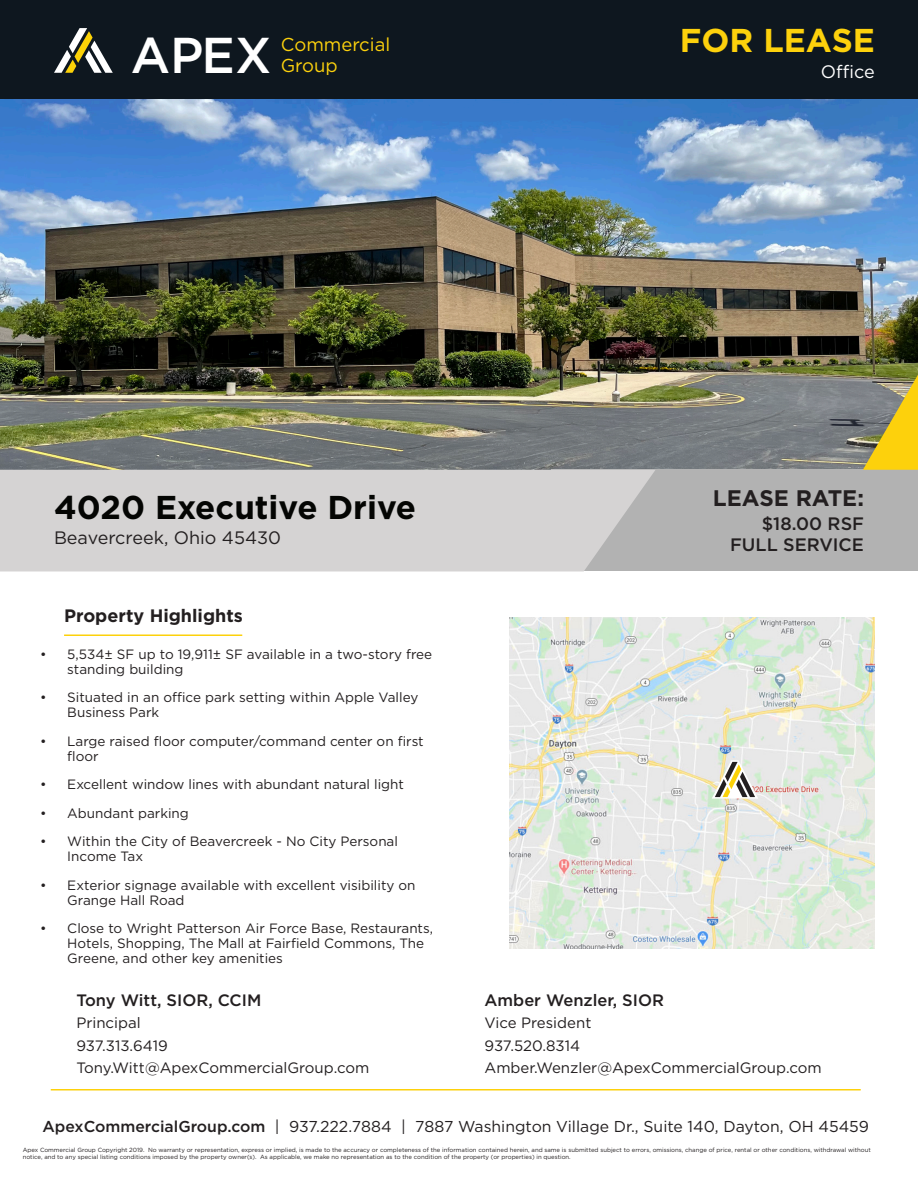
<style>
.page{position:relative;width:918px;height:1188px;background:#fff}
.page>*{position:absolute;margin:0;border:0;box-sizing:border-box;transform-origin:0 0}
.t1{font:500 50.25px "Gotham";color:#fff}
.t2{font:700 33px "Gotham";color:#040503}
.t3{font:700 33px "Gotham";color:#fdd10c}
.t4{font:700 22.5px "Gotham";color:#231f20}
.t5{font:18.6px/20.9px "Gotham";color:#fcd10d}
.t6{font:18px "Gotham";color:#231f20}
.t7{font:500 18px/21.6px "Gotham";color:#231f20;text-align:right}
.t8{font:700 18px "Gotham";color:#231f20}
.t9{font:18px "Gotham";color:#fff}
.t10{font:500 16.5px "Gotham";color:#231f20}
.t11{font:15.75px "Gotham";color:#231f20}
.t12{font:15px/22.5px "Gotham";color:#231f20}
.t13{font:13.5px/15px "Gotham";color:#231f20}
.t14{font:6px/7.2px "Gotham";color:#231f20}
.s1{font-weight:500}
</style>
<div class="page">
<img style="left:0;top:99px;width:918px;height:371px">
<div style="left:0;top:0;width:918px;height:99px;background:#0e171f"></div>
<div style="left:552px;top:470px;width:366px;height:101px;background:#b2b2b2"></div>
<hr style="left:64px;top:634px;width:178px;height:2px;background:#fdd10b">
<hr style="left:51px;top:1089px;width:810px;height:1px;background:#fdd10b">
<svg style="left:54px;top:28px;width:59px;height:45px"></svg>
<svg style="left:863px;top:375px;width:55px;height:95px;background:#bfaa43"></svg>
<div style="left:0;top:470px;width:655px;height:101px;background:#d5d3d3"></div>
<img style="left:509px;top:618px;width:366px;height:330px">
<svg style="left:712px;top:760px;width:46px;height:39px"></svg>
<h1 class="t1" style="left:131px;top:22px;width:142px">APEX</h1>
<h3 class="t5" style="left:281px;top:34px;width:111px">Commercial<br>Group</h3>
<p class="t3" style="left:680px;top:18px;width:196px">FOR LEASE</p>
<p class="t9" style="left:821px;top:60px;width:55px">Office</p>
<p class="t2" style="left:54px;top:485px;width:364px">4020 Executive Drive</p>
<p class="t6" style="left:54px;top:526px;width:229px">Beavercreek, Ohio 45430</p>
<p class="t8" style="left:64px;top:604px;width:180px">Property Highlights</p>
<p class="t13" style="left:67px;top:646px;width:366px;text-indent:-27px">• 5,534± SF up to 19,911± SF available in a two-story free standing building</p>
<p class="t13" style="left:67px;top:690px;width:353px;text-indent:-27px">• Situated in an office park setting within Apple Valley<br>Business Park</p>
<p class="t13" style="left:67px;top:733px;width:358px;text-indent:-27px">• Large raised floor computer/command center on first floor</p>
<p class="t13" style="left:40px;top:777px;width:365px">• Excellent window lines with abundant natural light</p>
<p class="t13" style="left:40px;top:805px;width:150px">• Abundant parking</p>
<p class="t13" style="left:67px;top:834px;width:332px;text-indent:-27px">• Within the City of Beavercreek - No City Personal<br>Income Tax</p>
<p class="t13" style="left:67px;top:877px;width:350px;text-indent:-27px">• Exterior signage available with excellent visibility on<br>Grange Hall Road</p>
<p class="t13" style="left:67px;top:921px;width:367px;text-indent:-27px">• Close to Wright Patterson Air Force Base, Restaurants,<br>Hotels, Shopping, The Mall at Fairfield Commons, The<br>Greene, and other key amenities</p>
<p class="t10" style="left:76px;top:989px;width:186px">Tony Witt, SIOR, CCIM</p>
<p class="t12" style="left:76px;top:1011px;width:93px">Principal<br>937.313.6419</p>
<p class="t12" style="left:76px;top:1056px;width:294px">Tony.Witt@ApexCommercialGroup.com</p>
<p class="t4" style="left:713px;top:483px;width:153px">LEASE RATE:</p>
<p class="t7" style="left:730px;top:512px;width:135px">$18.00 RSF<br>FULL SERVICE</p>
<p class="t10" style="left:485px;top:989px;width:181px">Amber Wenzler, SIOR</p>
<p class="t12" style="left:485px;top:1011px;width:108px">Vice President<br>937.520.8314</p>
<p class="t12" style="left:485px;top:1056px;width:339px">Amber.Wenzler@ApexCommercialGroup.com</p>
<p class="t11" style="left:43px;top:1116px;width:828px"><span class="s1">ApexCommercialGroup.com</span> | 937.222.7884 | 7887 Washington Village Dr., Suite 140, Dayton, OH 45459</p>
<p class="t14" style="left:23px;top:1146px;width:850px">Apex Commercial Group Copyright 2019. No warranty or representation, express or implied, is made to the accuracy or completeness of the information contained herein, and same is submitted subject to errors, omissions, change of price, rental or other conditions, withdrawal without notice, and to any special listing conditions imposed by the property owner(s). As applicable, we make no representation as to the condition of the property (or properties) in question.</p>
</div>
